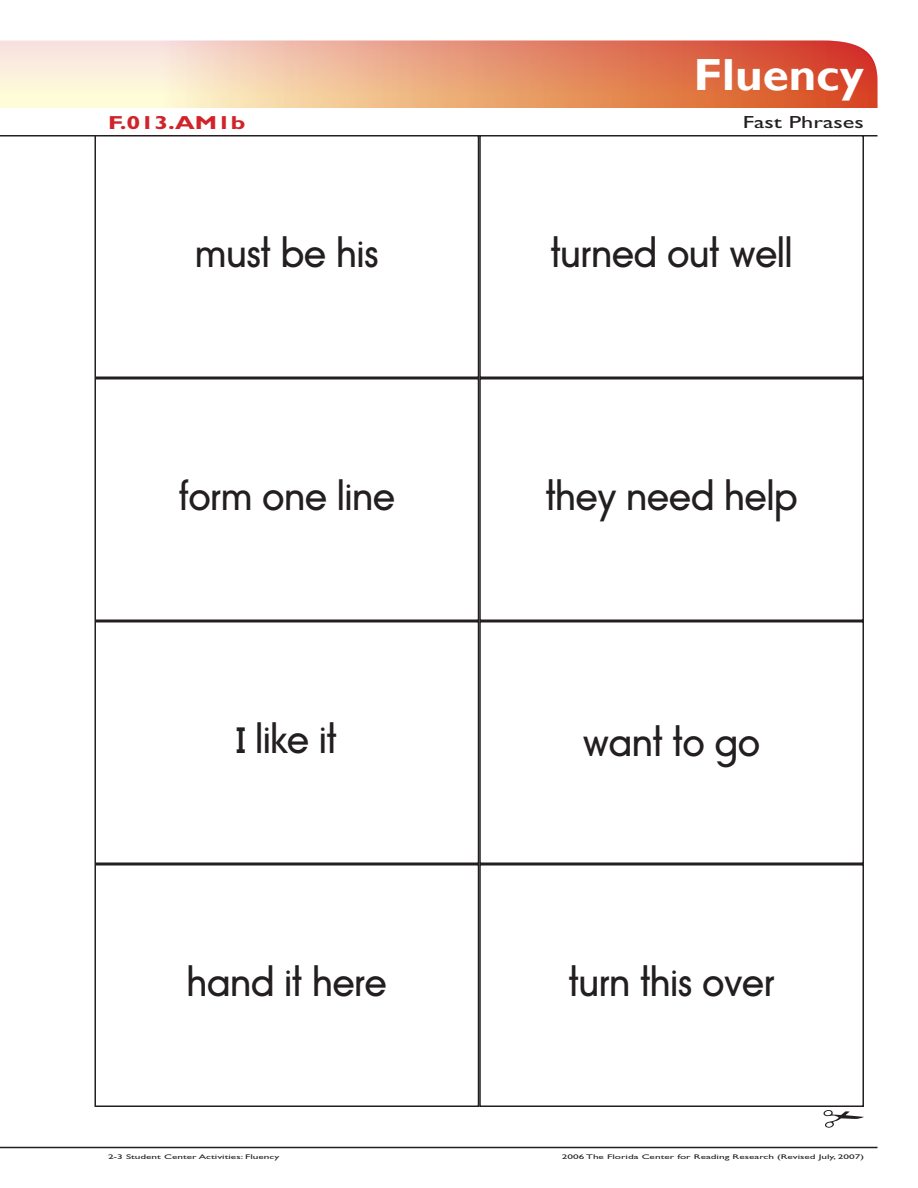
<style>
.page{position:relative;width:918px;height:1188px;background:#fff}
.page>*{position:absolute;margin:0;border:0;box-sizing:border-box;transform-origin:0 0}
.t1{font:700 45px "Gill Sans";color:#fff;scale:1.05 1}
.t2{font:36px "Avant Garde Medium Modified";color:#231f20}
.t3{font:700 18.9px "Gill Sans MT Modified";color:#d1232a;scale:1.33 1}
.t4{font:17.55px "Gill Sans MT Modified";color:#231f20;scale:1.39 1}
.t5{font:6.75px "Gill Sans MT Modified";color:#231f20;scale:1.67 1}
</style>
<div class="page">
<svg style="left:0;top:40px;width:878px;height:68px;background:#eaa686"></svg>
<hr style="left:0;top:1147px;width:878px;height:1px;background:#231f20">
<hr style="left:0;top:135px;width:878px;height:1px;background:#231f20">
<div style="left:94px;top:135px;width:385px;height:243px;border:2px solid #231f20"></div>
<div style="left:479px;top:135px;width:385px;height:243px;border:2px solid #231f20"></div>
<div style="left:94px;top:378px;width:385px;height:243px;border:2px solid #231f20"></div>
<div style="left:479px;top:378px;width:385px;height:243px;border:2px solid #231f20"></div>
<div style="left:94px;top:621px;width:385px;height:243px;border:2px solid #231f20"></div>
<div style="left:479px;top:621px;width:385px;height:243px;border:2px solid #231f20"></div>
<div style="left:94px;top:864px;width:385px;height:243px;border:2px solid #231f20"></div>
<div style="left:479px;top:864px;width:385px;height:243px;border:2px solid #231f20"></div>
<svg style="left:824px;top:1110px;width:40px;height:18px"></svg>
<h1 class="t1" style="left:694px;top:48px;width:164px">Fluency</h1>
<p class="t3" style="left:108px;top:111px;width:105px">F.013.AM1b</p>
<p class="t4" style="left:743px;top:112px;width:89px">Fast Phrases</p>
<p class="t2" style="left:195px;top:232px;width:185px">must be his</p>
<p class="t2" style="left:551px;top:232px;width:243px">turned out well</p>
<p class="t2" style="left:179px;top:475px;width:218px">form one line</p>
<p class="t2" style="left:546px;top:475px;width:253px">they need help</p>
<p class="t2" style="left:237px;top:718px;width:101px">I like it</p>
<p class="t2" style="left:583px;top:721px;width:178px">want to go</p>
<p class="t2" style="left:187px;top:961px;width:201px">hand it here</p>
<p class="t2" style="left:569px;top:961px;width:207px">turn this over</p>
<p class="t5" style="left:108px;top:1153px;width:104px">2-3 Student Center Activities: Fluency</p>
<p class="t5" style="left:562px;top:1153px;width:182px">2006 The Florida Center for Reading Research (Revised July, 2007)</p>
</div>
